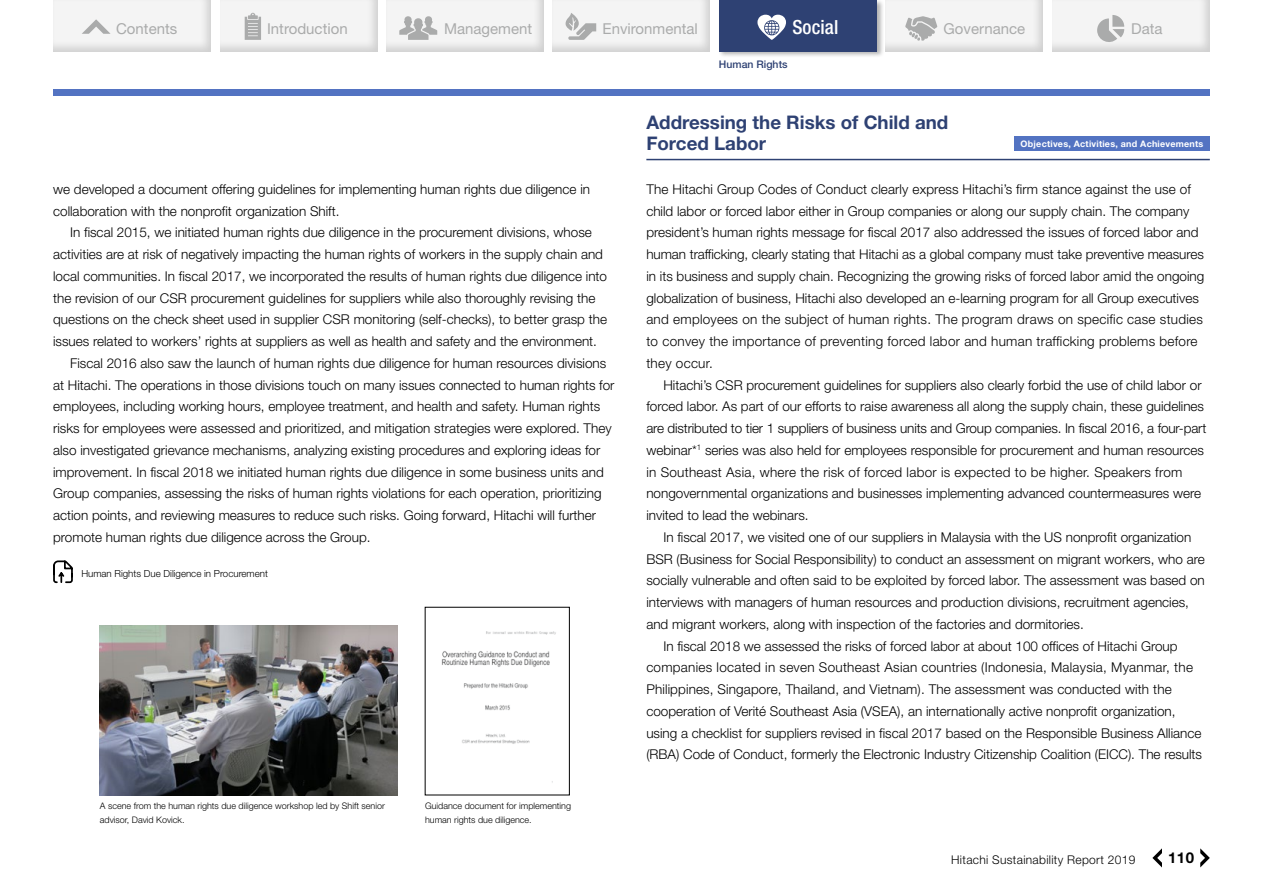
<style>
.page{position:relative;width:1263px;height:893px;background:#fff}
.page>*{position:absolute;margin:0;border:0;box-sizing:border-box;transform-origin:0 0}
.t1{font:500 condensed 19.5px "Helvetica Neue LT Std";color:#fff}
.t2{font:700 18.75px/21.8px "Helvetica Neue LT Std";color:#2e4173}
.t3{font:15px "Helvetica Neue LT Std";color:#aaabab}
.t4{font:700 15px "Helvetica Neue LT Std";color:#000}
.t5{font:300 13.5px/21.8px "Helvetica Neue LT Std";color:#000}
.t6{font:300 13.5px "Helvetica Neue LT Std";letter-spacing:.02em;color:#000}
.t7{font:300 12px "Helvetica Neue LT Std";letter-spacing:.025em;color:#000}
.t8{font:500 10.5px "Helvetica Neue LT Std";color:#2e4173}
.t9{font:300 9.75px "Helvetica Neue LT Std";color:#000}
.t10{font:300 9px/13.5px "Helvetica Neue LT Std";color:#000}
.t11{font:700 9px "Helvetica Neue LT Std";letter-spacing:.025em;color:#fff}
</style>
<div class="page">
<svg style="left:53px;top:560px;width:20px;height:24px"></svg>
<img style="left:441px;top:631px;width:115px;height:152px">
<img style="left:100px;top:625px;width:298px;height:170px">
<hr style="left:646px;top:159px;width:564px;height:1px;background:#2e4173">
<div style="left:1014px;top:136px;width:196px;height:15px;background:#5373c2"></div>
<svg style="left:1200px;top:848px;width:10px;height:19px"></svg>
<svg style="left:1152px;top:848px;width:10px;height:19px"></svg>
<div style="left:39px;top:0;width:185px;height:52px;background:#000;opacity:.15"></div>
<svg style="left:82px;top:19px;width:29px;height:15px"></svg>
<div style="left:206px;top:0;width:184px;height:52px;background:#000;opacity:.15"></div>
<svg style="left:245px;top:13px;width:16px;height:27px"></svg>
<div style="left:372px;top:0;width:184px;height:52px;background:#000;opacity:.15"></div>
<svg style="left:399px;top:16px;width:38px;height:24px"></svg>
<div style="left:871px;top:0;width:185px;height:52px;background:#000;opacity:.15"></div>
<svg style="left:905px;top:16px;width:32px;height:25px"></svg>
<div style="left:1038px;top:0;width:184px;height:52px;background:#000;opacity:.15"></div>
<svg style="left:1097px;top:15px;width:27px;height:31px"></svg>
<div style="left:538px;top:0;width:185px;height:52px;background:#000;opacity:.15"></div>
<svg style="left:565px;top:13px;width:31px;height:27px"></svg>
<div style="left:718px;top:0;width:166px;height:58px;background:#000;opacity:.3"></div>
<div style="left:719px;top:0;width:158px;height:51px;background:#2e4173"></div>
<svg style="left:757px;top:15px;width:29px;height:25px"></svg>
<div style="left:53px;top:89px;width:1157px;height:7px;background:#5373c2"></div>
<p class="t3" style="left:116px;top:20px;width:63px">Contents</p>
<p class="t3" style="left:267px;top:20px;width:82px">Introduction</p>
<p class="t3" style="left:444px;top:20px;width:90px">Management</p>
<p class="t3" style="left:602px;top:20px;width:97px">Environmental</p>
<h1 class="t1" style="left:792px;top:15px;width:47px">Social</h1>
<p class="t3" style="left:943px;top:20px;width:83px">Governance</p>
<p class="t3" style="left:1131px;top:20px;width:33px">Data</p>
<p class="t5" style="left:53px;top:178px;width:538px">we developed a document offering guidelines for implementing human rights due diligence in collaboration with the nonprofit organization Shift.</p>
<p class="t5" style="left:70px;top:221px;width:523px">In fiscal 2015, we initiated human rights due diligence in the procurement divisions, whose</p>
<p class="t5" style="left:53px;top:243px;width:551px">activities are at risk of negatively impacting the human rights of workers in the supply chain and</p>
<p class="t5" style="left:53px;top:265px;width:555px">local communities. In fiscal 2017, we incorporated the results of human rights due diligence into</p>
<p class="t5" style="left:53px;top:287px;width:544px">the revision of our CSR procurement guidelines for suppliers while also thoroughly revising the</p>
<p class="t5" style="left:53px;top:308px;width:555px">questions on the check sheet used in supplier CSR monitoring (self-checks), to better grasp the</p>
<p class="t5" style="left:53px;top:330px;width:545px">issues related to workers’ rights at suppliers as well as health and safety and the environment.</p>
<p class="t5" style="left:70px;top:352px;width:538px">Fiscal 2016 also saw the launch of human rights due diligence for human resources divisions</p>
<p class="t5" style="left:53px;top:374px;width:563px">at Hitachi. The operations in those divisions touch on many issues connected to human rights for</p>
<p class="t5" style="left:53px;top:395px;width:549px">employees, including working hours, employee treatment, and health and safety. Human rights</p>
<p class="t5" style="left:53px;top:417px;width:560px">risks for employees were assessed and prioritized, and mitigation strategies were explored. They</p>
<p class="t5" style="left:53px;top:439px;width:549px">also investigated grievance mechanisms, analyzing existing procedures and exploring ideas for</p>
<p class="t5" style="left:53px;top:461px;width:552px">improvement. In fiscal 2018 we initiated human rights due diligence in some business units and</p>
<p class="t5" style="left:53px;top:482px;width:550px">Group companies, assessing the risks of human rights violations for each operation, prioritizing</p>
<p class="t5" style="left:53px;top:504px;width:544px">action points, and reviewing measures to reduce such risks. Going forward, Hitachi will further</p>
<p class="t5" style="left:53px;top:526px;width:319px">promote human rights due diligence across the Group.</p>
<p class="t9" style="left:81px;top:568px;width:188px">Human Rights Due Diligence in Procurement</p>
<p class="t10" style="left:100px;top:799px;width:286px">A scene from the human rights due diligence workshop led by Shift senior advisor, David Kovick.</p>
<p class="t10" style="left:425px;top:799px;width:148px">Guidance document for implementing human rights due diligence.</p>
<p class="t8" style="left:719px;top:58px;width:70px">Human Rights</p>
<h2 class="t2" style="left:646px;top:111px;width:304px">Addressing the Risks of Child and<br>Forced Labor</h2>
<p class="t11" style="left:1021px;top:138px;width:184px">Objectives, Activities, and Achievements</p>
<p class="t5" style="left:646px;top:178px;width:559px">The Hitachi Group Codes of Conduct clearly express Hitachi’s firm stance against the use of child labor or forced labor either in Group companies or along our supply chain. The company president’s human rights message for fiscal 2017 also addressed the issues of forced labor and human trafficking, clearly stating that Hitachi as a global company must take preventive measures in its business and supply chain. Recognizing the growing risks of forced labor amid the ongoing globalization of business, Hitachi also developed an e-learning program for all Group executives and employees on the subject of human rights. The program draws on specific case studies to convey the importance of preventing forced labor and human trafficking problems before they occur.</p>
<p class="t5" style="left:646px;top:374px;width:561px;text-indent:17px">Hitachi’s CSR procurement guidelines for suppliers also clearly forbid the use of child labor or forced labor. As part of our efforts to raise awareness all along the supply chain, these guidelines are distributed to tier 1 suppliers of business units and Group companies. In fiscal 2016, a four-part webinar*<sup>1</sup> series was also held for employees responsible for procurement and human resources in Southeast Asia, where the risk of forced labor is expected to be higher. Speakers from nongovernmental organizations and businesses implementing advanced countermeasures were invited to lead the webinars.</p>
<p class="t5" style="left:663px;top:526px;width:529px">In fiscal 2017, we visited one of our suppliers in Malaysia with the US nonprofit organization</p>
<p class="t5" style="left:646px;top:548px;width:560px">BSR (Business for Social Responsibility) to conduct an assessment on migrant workers, who are</p>
<p class="t5" style="left:646px;top:569px;width:560px">socially vulnerable and often said to be exploited by forced labor. The assessment was based on</p>
<p class="t5" style="left:646px;top:591px;width:544px">interviews with managers of human resources and production divisions, recruitment agencies,</p>
<p class="t5" style="left:646px;top:613px;width:439px">and migrant workers, along with inspection of the factories and dormitories.</p>
<p class="t5" style="left:663px;top:635px;width:516px">In fiscal 2018 we assessed the risks of forced labor at about 100 offices of Hitachi Group</p>
<p class="t6" style="left:646px;top:659px;width:548px">companies located in seven Southeast Asian countries (Indonesia, Malaysia, Myanmar, the</p>
<p class="t5" style="left:646px;top:678px;width:527px">Philippines, Singapore, Thailand, and Vietnam). The assessment was conducted with the</p>
<p class="t5" style="left:646px;top:700px;width:531px">cooperation of Verité Southeast Asia (VSEA), an internationally active nonprofit organization,</p>
<p class="t5" style="left:646px;top:722px;width:557px">using a checklist for suppliers revised in fiscal 2017 based on the Responsible Business Alliance</p>
<p class="t5" style="left:646px;top:743px;width:557px">(RBA) Code of Conduct, formerly the Electronic Industry Citizenship Coalition (EICC). The results</p>
<p class="t7" style="left:951px;top:852px;width:186px">Hitachi Sustainability Report 2019</p>
<p class="t4" style="left:1168px;top:848px;width:27px">110</p>
</div>
